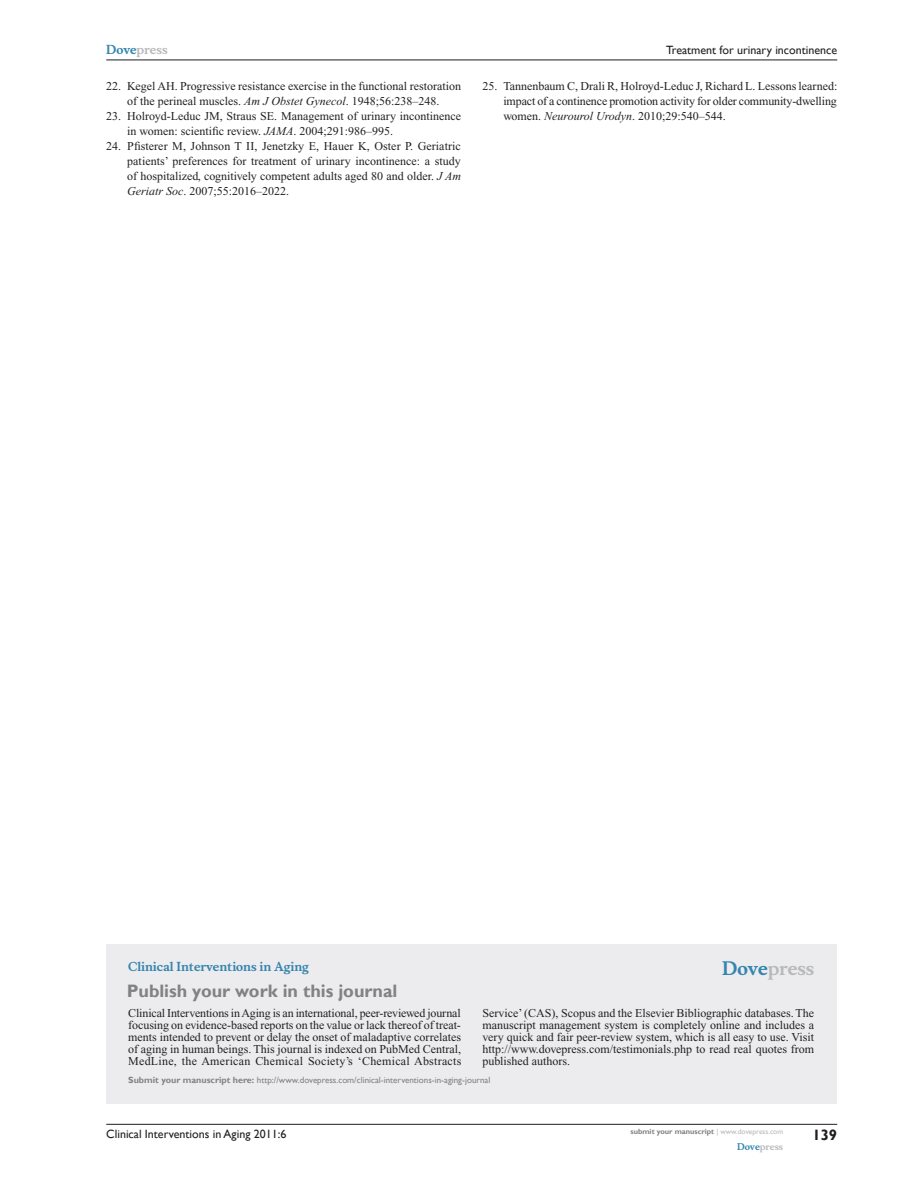
<style>
.page{position:relative;width:918px;height:1188px;background:#fff}
.page>*{position:absolute;margin:0;border:0;box-sizing:border-box;transform-origin:0 0}
.t1{font:700 18px "Gill Sans";color:#808285}
.t2{font:700 18px "Musee";color:#b8b9bc}
.t3{font:700 15px "Gill Sans";color:#231f20}
.t4{font:12px/12px "Times New Roman";color:#231f20;text-align:justify}
.t5{font:12px "Gill Sans";color:#231f20}
.t6{font:700 12px "Musee";color:#3485ae}
.t7{font:700 12px "Musee";color:#b8b9bc}
.t8{font:9px "Gill Sans";color:#808285}
.t9{font:700 9px "Musee";color:#b8b9bc}
.t10{font:700 7.5px "Gill Sans";color:#808285}
.s1{color:#3485ae}
.s2{font-style:italic}
.s3{font-weight:700}
.s4{font-weight:400;color:#b8b9bc}
</style>
<div class="page">
<div style="left:106px;top:944px;width:731px;height:159px;background:#ececee"></div>
<hr style="left:106px;top:1124px;width:731px;height:1px;background:#231f20">
<hr style="left:106px;top:60px;width:731px;height:1px;background:#231f20">
<p class="t7" style="left:106px;top:43px;width:63px"><span class="s1">Dove</span>press</p>
<p class="t4" style="left:106px;top:79px;width:356px;line-height:15px;text-align:center">22. Kegel AH. Progressive resistance exercise in the functional restoration of the perineal muscles. <span class="s2">Am J Obstet Gynecol</span>. 1948;56:238–248.</p>
<p class="t4" style="left:127px;top:109px;width:335px;line-height:15px;text-indent:-21px">23. Holroyd-Leduc JM, Straus SE. Management of urinary incontinence in women: scientific review. <span class="s2">JAMA</span>. 2004;291:986–995.</p>
<p class="t4" style="left:127px;top:139px;width:335px;line-height:15px;text-indent:-21px">24. Pfisterer M, Johnson T II, Jenetzky E, Hauer K, Oster P. Geriatric patients’ preferences for treatment of urinary incontinence: a study of hospitalized, cognitively competent adults aged 80 and older. <span class="s2">J Am Geriatr Soc</span>. 2007;55:2016–2022.</p>
<p class="t5" style="left:666px;top:43px;width:173px">Treatment for urinary incontinence</p>
<p class="t4" style="left:503px;top:79px;width:336px;line-height:15px;text-indent:-21px">25. Tannenbaum C, Drali R, Holroyd-Leduc J, Richard L. Lessons learned: impact of a continence promotion activity for older community-dwelling women. <span class="s2">Neurourol Urodyn</span>. 2010;29:540–544.</p>
<p class="t6" style="left:128px;top:959px;width:182px">Clinical Interventions in Aging</p>
<h1 class="t1" style="left:127px;top:980px;width:272px">Publish your work in this journal</h1>
<h1 class="t2" style="left:722px;top:958px;width:94px"><span class="s1">Dove</span>press</h1>
<p class="t4" style="left:128px;top:1007px;width:335px">Clinical Interventions in Aging is an international, peer-reviewed journal focusing on evidence-based reports on the value or lack thereof of treat&shy;ments intended to prevent or delay the onset of maladaptive correlates of aging in human beings. This journal is indexed on PubMed Central, MedLine, the American Chemical Society’s ‘Chemical Abstracts</p>
<p class="t4" style="left:482px;top:1007px;width:333px">Service’ (CAS), Scopus and the Elsevier Bibliographic databases. The manuscript management system is completely online and includes a very quick and fair peer-review system, which is all easy to use. Visit http://www.dovepress.com/testimonials.php to read real quotes from published authors.</p>
<p class="t8" style="left:128px;top:1075px;width:364px"><span class="s3">Submit your manuscript here:</span> http://www.dovepress.com/clinical-interventions-in-aging-journal</p>
<p class="t5" style="left:106px;top:1127px;width:182px">Clinical Interventions in Aging 2011:6</p>
<p class="t10" style="left:631px;top:1127px;width:154px">submit your manuscript <span class="s4">| www.dovepress.com</span></p>
<p class="t9" style="left:737px;top:1141px;width:48px"><span class="s1">Dove</span>press</p>
<p class="t3" style="left:812px;top:1126px;width:26px">139</p>
</div>
